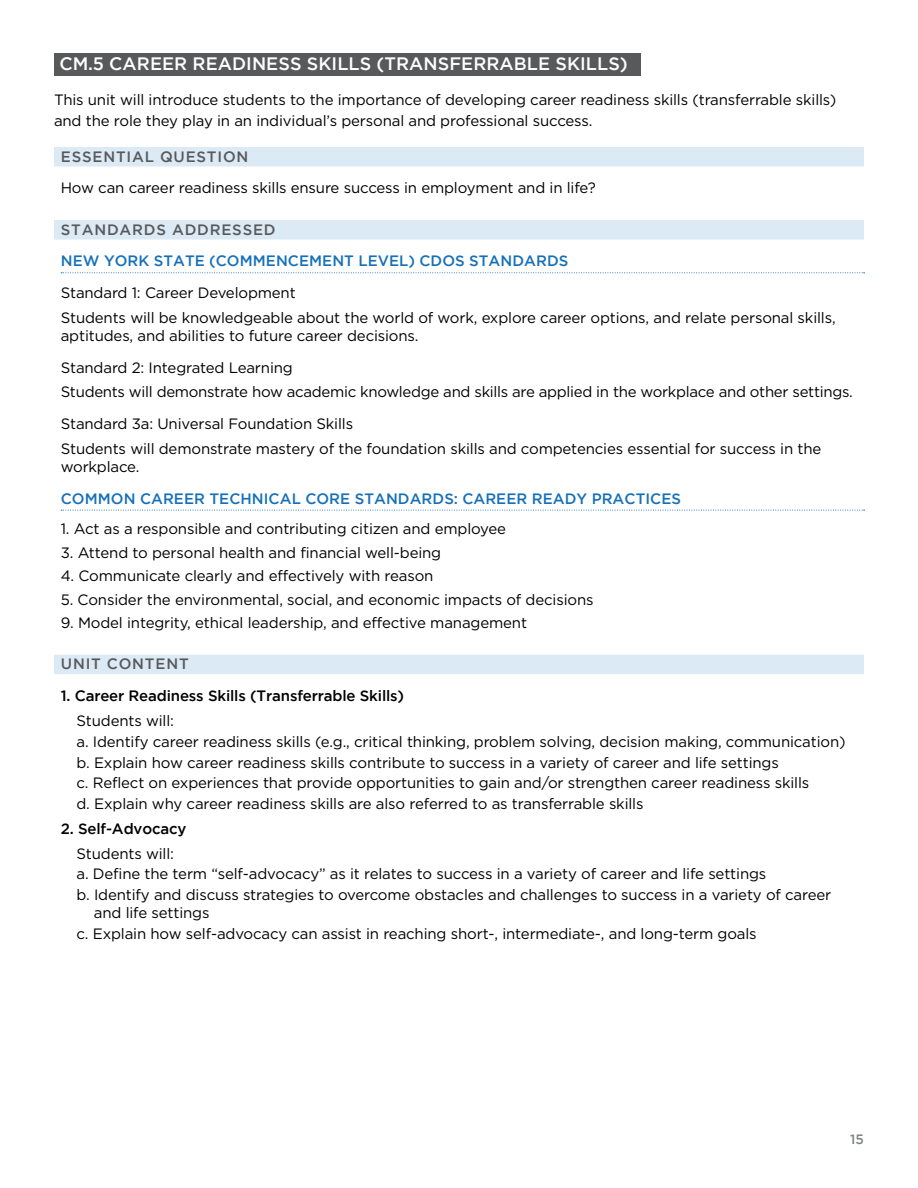
<style>
.page{position:relative;width:918px;height:1188px;background:#fff}
.page>*{position:absolute;margin:0;border:0;box-sizing:border-box;transform-origin:0 0}
.t1{font:500 18px "Gotham";letter-spacing:.005em;color:#fff}
.t2{font:15px/20.7px "Gotham";letter-spacing:-.01em;color:#000}
.t3{font:500 15px "Gotham";letter-spacing:.005em;color:#1670b9}
.t4{font:500 15px "Gotham";letter-spacing:-.01em;color:#000}
.t5{font:500 15px "Gotham";letter-spacing:.055em;color:#58595b}
.t6{font:500 13.5px "Gotham";color:#808285}
</style>
<div class="page">
<div style="left:54px;top:53px;width:586px;height:23px;background:#58595b"></div>
<div style="left:54px;top:147px;width:810px;height:20px;background:#dceaf5"></div>
<div style="left:54px;top:220px;width:810px;height:20px;background:#dceaf5"></div>
<svg style="left:61px;top:272px;width:804px;height:1px"></svg>
<svg style="left:61px;top:510px;width:804px;height:1px"></svg>
<div style="left:54px;top:655px;width:810px;height:19px;background:#dceaf5"></div>
<p class="t1" style="left:59px;top:54px;width:570px">CM.5 CAREER READINESS SKILLS (TRANSFERRABLE SKILLS)</p>
<p class="t2" style="left:54px;top:89px;width:784px">This unit will introduce students to the importance of developing career readiness skills (transferrable skills) and the role they play in an individual’s personal and professional success.</p>
<p class="t5" style="left:61px;top:148px;width:189px">ESSENTIAL QUESTION</p>
<p class="t2" style="left:61px;top:178px;width:537px">How can career readiness skills ensure success in employment and in life?</p>
<p class="t5" style="left:61px;top:221px;width:216px">STANDARDS ADDRESSED</p>
<p class="t3" style="left:61px;top:253px;width:509px">NEW YORK STATE (COMMENCEMENT LEVEL) CDOS STANDARDS</p>
<p class="t2" style="left:61px;top:280px;width:776px;line-height:24.8px">Standard 1: Career Development<br>Students will be knowledgeable about the world of work, explore career options, and relate personal skills,</p>
<p class="t2" style="left:61px;top:319px;width:359px;line-height:31.8px">aptitudes, and abilities to future career decisions.<br>Standard 2: Integrated Learning</p>
<p class="t2" style="left:61px;top:376px;width:794px;line-height:31.8px">Students will demonstrate how academic knowledge and skills are applied in the workplace and other settings.<br>Standard 3a: Universal Foundation Skills</p>
<p class="t2" style="left:61px;top:439px;width:762px;line-height:18px">Students will demonstrate mastery of the foundation skills and competencies essential for success in the workplace.</p>
<p class="t3" style="left:61px;top:490px;width:622px">COMMON CAREER TECHNICAL CORE STANDARDS: CAREER READY PRACTICES</p>
<p class="t2" style="left:61px;top:518px;width:447px">1. Act as a responsible and contributing citizen and employee</p>
<p class="t2" style="left:61px;top:542px;width:382px">3. Attend to personal health and financial well-being</p>
<p class="t2" style="left:61px;top:565px;width:374px">4. Communicate clearly and effectively with reason</p>
<p class="t2" style="left:61px;top:589px;width:534px">5. Consider the environmental, social, and economic impacts of decisions</p>
<p class="t2" style="left:61px;top:612px;width:468px">9. Model integrity, ethical leadership, and effective management</p>
<p class="t5" style="left:61px;top:655px;width:129px">UNIT CONTENT</p>
<p class="t4" style="left:61px;top:687px;width:345px">1. Career Readiness Skills (Transferrable Skills)</p>
<p class="t2" style="left:76px;top:710px;width:771px">Students will:<br>a. Identify career readiness skills (e.g., critical thinking, problem solving, decision making, communication) b. Explain how career readiness skills contribute to success in a variety of career and life settings<br>c. Reflect on experiences that provide opportunities to gain and/or strengthen career readiness skills<br>d. Explain why career readiness skills are also referred to as transferrable skills</p>
<p class="t4" style="left:61px;top:820px;width:127px">2. Self-Advocacy</p>
<p class="t2" style="left:76px;top:843px;width:756px">Students will:<br>a. Define the term “self-advocacy” as it relates to success in a variety of career and life settings<br>b. Identify and discuss strategies to overcome obstacles and challenges to success in a variety of career</p>
<p class="t2" style="left:76px;top:902px;width:682px;text-indent:17px">and life settings<br>c. Explain how self-advocacy can assist in reaching short-, intermediate-, and long-term goals</p>
<p class="t6" style="left:850px;top:1131px;width:15px">15</p>
</div>
